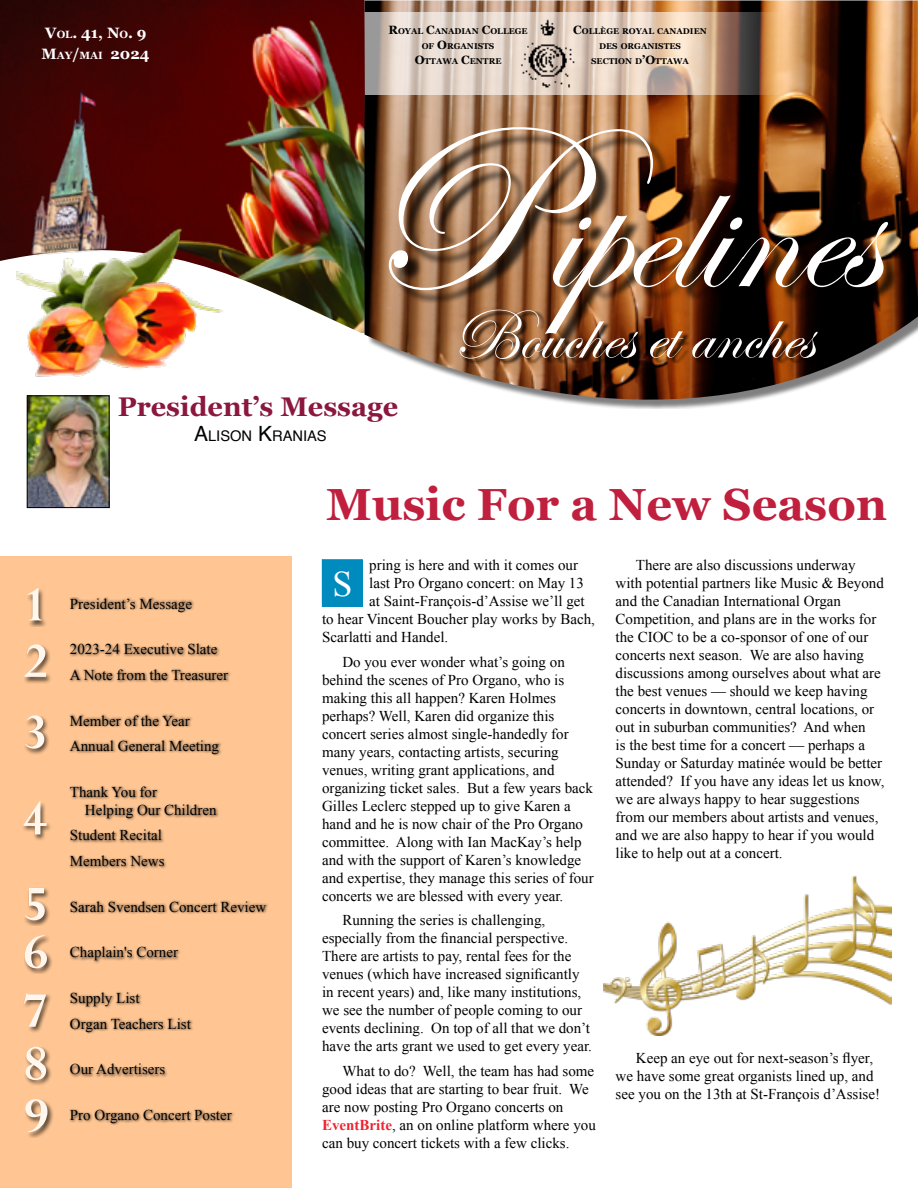
<style>
.page{position:relative;width:918px;height:1188px;background:#fff}
.page>*{position:absolute;margin:0;border:0;box-sizing:border-box;transform-origin:0 0}
.t1{font:180px "Edwardian Script ITC";color:#fff}
.t2{font:72px "Edwardian Script ITC";color:#fff}
.t3{font:700 54px/56.4px "Perpetua";color:#fff}
.t4{font:700 45px "Georgia";color:#c01f3d}
.t5{font:36px "Times New Roman";color:#fff}
.t6{font:700 27px "Georgia";color:#8b173e}
.t7{font:15px/18px "Times New Roman";color:#000}
.t8{font:700 15px/21px "Georgia";color:#fff}
.t9{font:14.7px "Helvetica";color:#000}
.t10{font:700 8.4px/15px "Georgia";color:#000;text-align:center}
.s1{font-size:10.5px}
.s2{font-size:12px}
.s3{font-size:240px}
.s4{font-size:21px}
.s5{font-weight:700;color:#ee2331}
</style>
<div class="page">
<img style="left:364px;top:0;width:554px;height:402px">
<div style="left:395px;top:133px;width:508px;height:216px;background:#000;opacity:.75"></div>
<div style="left:462px;top:311px;width:363px;height:54px;background:#000;opacity:.75"></div>
<svg style="left:366px;top:12px;width:414px;height:83px;background:#ceb9a9"></svg>
<img style="left:507px;top:18px;width:79px;height:74px">
<img style="left:0;top:0;width:366px;height:333px">
<img style="left:12px;top:82px;width:121px;height:186px">
<div style="left:0;top:557px;width:291px;height:631px;background:#ffc693"></div>
<img style="left:16px;top:220px;width:210px;height:157px">
<div style="left:27px;top:588px;width:21px;height:39px;background:#000;opacity:.75"></div>
<div style="left:24px;top:645px;width:28px;height:39px;background:#000;opacity:.75"></div>
<div style="left:24px;top:887px;width:27px;height:39px;background:#000;opacity:.75"></div>
<div style="left:22px;top:994px;width:30px;height:39px;background:#000;opacity:.75"></div>
<div style="left:24px;top:1047px;width:29px;height:39px;background:#000;opacity:.75"></div>
<div style="left:24px;top:1099px;width:30px;height:39px;background:#000;opacity:.75"></div>
<div style="left:24px;top:716px;width:27px;height:39px;background:#000;opacity:.75"></div>
<div style="left:22px;top:802px;width:30px;height:39px;background:#000;opacity:.75"></div>
<div style="left:69px;top:597px;width:200px;height:528px;background:#000;opacity:.5"></div>
<div style="left:23px;top:935px;width:30px;height:39px;background:#000;opacity:.75"></div>
<img style="left:29px;top:398px;width:78px;height:108px">
<div style="left:27px;top:396px;width:82px;height:112px;border:1px solid #000"></div>
<div style="left:322px;top:560px;width:40px;height:46px;background:#008bbf"></div>
<div style="left:322px;top:560px;width:41px;height:47px;border:1px solid #008bbf"></div>
<img style="left:604px;top:876px;width:288px;height:160px">
<p class="t8" style="left:41px;top:22px;width:110px">V<span class="s1">OL</span>. 41, N<span class="s1">O</span>. 9<br>M<span class="s1">AY</span>/<span class="s1">MAI</span> 2024</p>
<p class="t10" style="left:388px;top:23px;width:141px"><span class="s2">R</span>OYAL <span class="s2">C</span>ANADIAN <span class="s2">C</span>OLLEGE<br>OF <span class="s2">O</span>RGANISTS<br><span class="s2">O</span>TTAWA <span class="s2">C</span>ENTRE</p>
<p class="t10" style="left:573px;top:23px;width:135px"><span class="s2">C</span>OLLÈGE ROYAL CANADIEN<br>DES ORGANISTES<br>SECTION D<span class="s2">’O</span>TTAWA</p>
<h1 class="t1" style="left:362px;top:132px;width:517px"><span class="s3">P</span>ipelines</h1>
<h2 class="t2" style="left:452px;top:296px;width:363px">Bouches et anches</h2>
<h3 class="t6" style="left:118px;top:387px;width:282px">President’s Message</h3>
<p class="t9" style="left:194px;top:425px;width:134px"><span class="s4">A</span>LISON <span class="s4">K</span>RANIAS</p>
<h3 class="t3" style="left:23px;top:576px;width:26px">1<br>2</h3>
<h3 class="t3" style="left:23px;top:688px;width:26px;line-height:85.9px">3<br>4</h3>
<h3 class="t3" style="left:23px;top:850px;width:27px;line-height:106.5px">5<br>7</h3>
<h3 class="t3" style="left:23px;top:1035px;width:26px">8</h3>
<h3 class="t3" style="left:23px;top:923px;width:26px">6</h3>
<h3 class="t3" style="left:24px;top:1087px;width:26px">9</h3>
<p class="t7" style="left:70px;top:594px;width:124px">President’s Message</p>
<p class="t7" style="left:70px;top:636px;width:160px;line-height:25.5px">2023-24 Executive Slate<br>A Note from the Treasurer</p>
<p class="t7" style="left:70px;top:708px;width:151px;line-height:25.5px">Member of the Year<br>Annual General Meeting</p>
<p class="t7" style="left:85px;top:783px;width:133px;text-indent:-15px">Thank You for<br>Helping Our Children</p>
<p class="t7" style="left:70px;top:822px;width:96px;line-height:25.5px">Student Recital<br>Members News</p>
<p class="t7" style="left:70px;top:897px;width:198px">Sarah Svendsen Concert Review</p>
<p class="t7" style="left:70px;top:943px;width:110px">Chaplain's Corner</p>
<p class="t7" style="left:70px;top:985px;width:122px;line-height:25.5px">Supply List<br>Organ Teachers List</p>
<p class="t7" style="left:70px;top:1060px;width:97px">Our Advertisers</p>
<p class="t7" style="left:70px;top:1106px;width:163px">Pro Organo Concert Poster</p>
<h3 class="t4" style="left:326px;top:470px;width:563px">Music For a New Season</h3>
<p class="t7" style="left:369px;top:556px;width:210px">pring is here and with it comes our</p>
<p class="t7" style="left:369px;top:574px;width:216px">last Pro Organo concert: on May 13</p>
<p class="t7" style="left:369px;top:592px;width:217px">at Saint-François-d’Assise we’ll get</p>
<p class="t7" style="left:322px;top:610px;width:274px">to hear Vincent Boucher play works by Bach,</p>
<p class="t7" style="left:322px;top:628px;width:128px">Scarlatti and Handel.</p>
<p class="t7" style="left:322px;top:652px;width:273px;text-indent:20px">Do you ever wonder what’s going on behind the scenes of Pro Organo, who is making this all happen? Karen Holmes perhaps? Well, Karen did organize this concert series almost single-handedly for many years, contacting artists, securing venues, writing grant applications, and organizing ticket sales. But a few years back Gilles Leclerc stepped up to give Karen a hand and he is now chair of the Pro Organo committee. Along with Ian MacKay’s help and with the support of Karen’s knowledge and expertise, they manage this series of four concerts we are blessed with every year.</p>
<p class="t7" style="left:322px;top:911px;width:271px;text-indent:20px">Running the series is challenging, especially from the financial perspective.<br>There are artists to pay, rental fees for the venues (which have increased significantly in recent years) and, like many institutions, we see the number of people coming to our events declining. On top of all that we don’t have the arts grant we used to get every year.</p>
<p class="t7" style="left:322px;top:1062px;width:275px;text-indent:20px">What to do? Well, the team has had some good ideas that are starting to bear fruit. We are now posting Pro Organo concerts on <span class="s5">EventBrite</span>, an on online platform where you can buy concert tickets with a few clicks.</p>
<h3 class="t5" style="left:332px;top:559px;width:22px">S</h3>
<p class="t7" style="left:616px;top:556px;width:270px;text-indent:20px">There are also discussions underway with potential partners like Music &amp; Beyond and the Canadian International Organ Competition, and plans are in the works for the CIOC to be a co-sponsor of one of our concerts next season. We are also having discussions among ourselves about what are the best venues –– should we keep having concerts in downtown, central locations, or out in suburban communities? And when<br>is the best time for a concert –– perhaps a Sunday or Saturday matinée would be better attended? If you have any ideas let us know, we are always happy to hear suggestions from our members about artists and venues, and we are also happy to hear if you would like to help out at a concert.</p>
<p class="t7" style="left:616px;top:1048px;width:266px;text-indent:20px">Keep an eye out for next-season’s flyer, we have some great organists lined up, and see you on the 13th at St-François d’Assise!</p>
</div>
